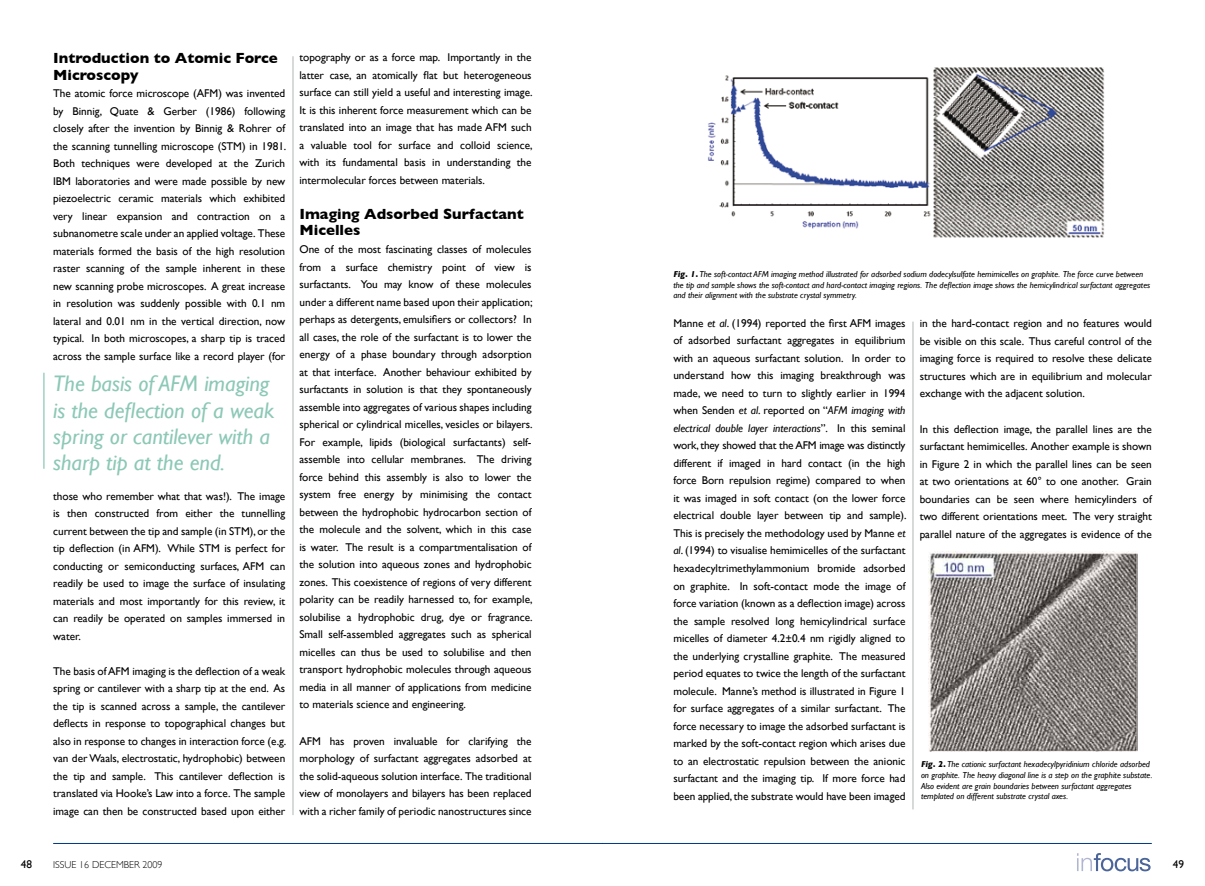
<style>
.page{position:relative;width:1205px;height:886px;background:#fff}
.page>*{position:absolute;margin:0;border:0;box-sizing:border-box;transform-origin:0 0}
.t1{font:italic 22.5px/26.2px "Gill Sans";color:#8cc8b7}
.t2{font:700 15px/16.2px "Gill Sans";color:#000}
.t3{font:11.25px/17.5px "Gill Sans";color:#000;text-align:justify}
.t4{font:300 10px "Gill Sans";color:#000}
.t5{font:italic 8.75px/10.6px "Gill Sans";color:#000}
.s1{font-weight:700}
.s2{font-style:italic}
</style>
<div class="page">
<hr style="left:53px;top:843px;width:549px;height:1px;background:#003882">
<svg style="left:1077px;top:853px;width:73px;height:18px"></svg>
<hr style="left:602px;top:843px;width:550px;height:1px;background:#003882">
<hr style="left:43px;top:373px;width:2px;height:96px;background:#8cc8b7">
<img style="left:708px;top:67px;width:397px;height:171px">
<img style="left:929px;top:551px;width:209px;height:200px">
<hr style="left:293px;top:56px;width:1px;height:759px;background:#b1b3b4">
<hr style="left:912px;top:322px;width:1px;height:487px;background:#b1b3b4">
<h2 class="t2" style="left:53px;top:50px;width:226px">Introduction to Atomic Force<br>Microscopy</h2>
<p class="t3" style="left:53px;top:85px;width:235px">The atomic force microscope (AFM) was invented by Binnig, Quate &amp; Gerber (1986) following closely after the invention by Binnig &amp; Rohrer of the scanning tunnelling microscope (STM) in 1981.<br>Both techniques were developed at the Zurich IBM laboratories and were made possible by new piezoelectric ceramic materials which exhibited very linear expansion and contraction on a subnanometre scale under an applied voltage. These materials formed the basis of the high resolution raster scanning of the sample inherent in these new scanning probe microscopes. A great increase in resolution was suddenly possible with 0.1 nm lateral and 0.01 nm in the vertical direction, now typical. In both microscopes, a sharp tip is traced across the sample surface like a record player (for</p>
<h1 class="t1" style="left:53px;top:371px;width:223px">The basis of AFM imaging is the deflection of a weak spring or cantilever with a sharp tip at the end.</h1>
<p class="t3" style="left:53px;top:487px;width:234px">those who remember what that was!). The image is then constructed from either the tunnelling current between the tip and sample (in STM), or the tip deflection (in AFM). While STM is perfect for conducting or semiconducting surfaces, AFM can readily be used to image the surface of insulating materials and most importantly for this review, it can readily be operated on samples immersed in water.</p>
<p class="t3" style="left:53px;top:662px;width:235px">The basis of AFM imaging is the deflection of a weak spring or cantilever with a sharp tip at the end. As the tip is scanned across a sample, the cantilever deflects in response to topographical changes but also in response to changes in interaction force (e.g. van der Waals, electrostatic, hydrophobic) between the tip and sample. This cantilever deflection is translated via Hooke’s Law into a force. The sample image can then be constructed based upon either</p>
<p class="t3" style="left:299px;top:48px;width:235px">topography or as a force map. Importantly in the latter case, an atomically flat but heterogeneous surface can still yield a useful and interesting image.<br>It is this inherent force measurement which can be translated into an image that has made AFM such a valuable tool for surface and colloid science, with its fundamental basis in understanding the intermolecular forces between materials.</p>
<h2 class="t2" style="left:299px;top:205px;width:226px">Imaging Adsorbed Surfactant<br>Micelles</h2>
<p class="t3" style="left:299px;top:240px;width:235px">One of the most fascinating classes of molecules from a surface chemistry point of view is surfactants. You may know of these molecules under a different name based upon their application; perhaps as detergents, emulsifiers or collectors? In all cases, the role of the surfactant is to lower the energy of a phase boundary through adsorption at that interface. Another behaviour exhibited by surfactants in solution is that they spontaneously assemble into aggregates of various shapes including spherical or cylindrical micelles, vesicles or bilayers.<br>For example, lipids (biological surfactants) self&shy;assemble into cellular membranes. The driving force behind this assembly is also to lower the system free energy by minimising the contact between the hydrophobic hydrocarbon section of the molecule and the solvent, which in this case is water. The result is a compartmentalisation of the solution into aqueous zones and hydrophobic zones. This coexistence of regions of very different polarity can be readily harnessed to, for example, solubilise a hydrophobic drug, dye or fragrance.<br>Small self-assembled aggregates such as spherical micelles can thus be used to solubilise and then transport hydrophobic molecules through aqueous media in all manner of applications from medicine to materials science and engineering.</p>
<p class="t3" style="left:299px;top:732px;width:234px">AFM has proven invaluable for clarifying the morphology of surfactant aggregates adsorbed at the solid-aqueous solution interface. The traditional view of monolayers and bilayers has been replaced with a richer family of periodic nanostructures since</p>
<p class="t5" style="left:673px;top:269px;width:478px"><span class="s1">Fig. 1.</span> The soft-contact AFM imaging method illustrated for adsorbed sodium dodecylsulfate hemimicelles on graphite. The force curve between the tip and sample shows the soft-contact and hard-contact imaging regions. The deflection image shows the hemicylindrical surfactant aggregates and their alignment with the substrate crystal symmetry.</p>
<p class="t3" style="left:673px;top:314px;width:235px">Manne <span class="s2">et al</span>. (1994) reported the first AFM images of adsorbed surfactant aggregates in equilibrium with an aqueous surfactant solution. In order to understand how this imaging breakthrough was made, we need to turn to slightly earlier in 1994 when Senden <span class="s2">et al</span>. reported on “<span class="s2">AFM imaging with electrical double layer interactions</span>”. In this seminal work, they showed that the AFM image was distinctly different if imaged in hard contact (in the high force Born repulsion regime) compared to when it was imaged in soft contact (on the lower force electrical double layer between tip and sample).<br>This is precisely the methodology used by Manne <span class="s2">et al</span>. (1994) to visualise hemimicelles of the surfactant hexadecyltrimethylammonium bromide adsorbed on graphite. In soft-contact mode the image of force variation (known as a deflection image) across the sample resolved long hemicylindrical surface micelles of diameter 4.2±0.4 nm rigidly aligned to the underlying crystalline graphite. The measured period equates to twice the length of the surfactant molecule. Manne’s method is illustrated in Figure 1 for surface aggregates of a similar surfactant. The force necessary to image the adsorbed surfactant is marked by the soft-contact region which arises due to an electrostatic repulsion between the anionic surfactant and the imaging tip. If more force had been applied, the substrate would have been imaged</p>
<p class="t3" style="left:919px;top:314px;width:234px">in the hard-contact region and no features would be visible on this scale. Thus careful control of the imaging force is required to resolve these delicate structures which are in equilibrium and molecular exchange with the adjacent solution.</p>
<p class="t3" style="left:919px;top:420px;width:234px">In this deflection image, the parallel lines are the surfactant hemimicelles. Another example is shown in Figure 2 in which the parallel lines can be seen at two orientations at 60° to one another. Grain boundaries can be seen where hemicylinders of two different orientations meet. The very straight parallel nature of the aggregates is evidence of the</p>
<p class="t5" style="left:921px;top:759px;width:233px"><span class="s1">Fig. 2.</span> The cationic surfactant hexadecylpyridinium chloride adsorbed on graphite. The heavy diagonal line is a step on the graphite substate.<br>Also evident are grain boundaries between surfactant aggregates templated on different substrate crystal axes.</p>
<p class="t3" style="left:21px;top:855px;width:13px">48</p>
<p class="t4" style="left:53px;top:859px;width:111px">ISSUE 16 DECEMBER 2009</p>
<p class="t3" style="left:1173px;top:855px;width:13px">49</p>
</div>
